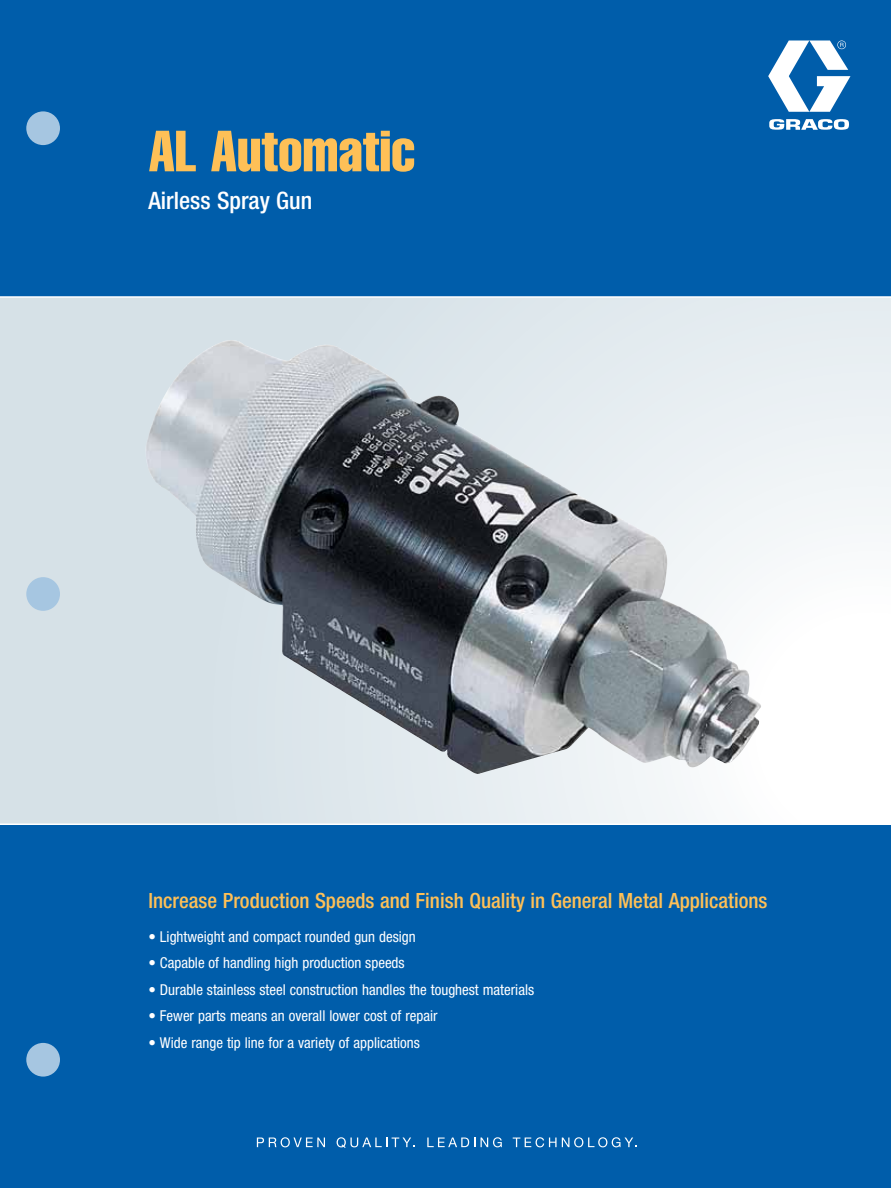
<style>
.page{position:relative;width:891px;height:1188px;background:#005daa}
.page>*{position:absolute;margin:0;border:0;box-sizing:border-box;transform-origin:0 0}
.t1{font:57px "Helvetica LT Std Comp";color:#fec057}
.t2{font:500 condensed 24px "Helvetica Neue LT Std";color:#fff}
.t3{font:500 condensed 21px "Helvetica Neue LT Std";color:#fec057}
.t4{font:condensed 15px "Helvetica Neue LT Std";color:#fff}
</style>
<div class="page">
<div style="left:0;top:297px;width:891px;height:528px;background:linear-gradient(to right,#cfdce3,#f6f8fa)"></div>
<img style="left:145px;top:336px;width:619px;height:442px">
<svg style="left:768px;top:41px;width:82px;height:89px"></svg>
<hr style="left:0;top:296px;width:891px;height:2px;background:#fff">
<svg style="left:257px;top:1137px;width:68px;height:10px"></svg>
<svg style="left:337px;top:1137px;width:78px;height:11px"></svg>
<svg style="left:427px;top:1138px;width:48px;height:9px"></svg>
<svg style="left:481px;top:1137px;width:21px;height:10px"></svg>
<svg style="left:513px;top:1137px;width:124px;height:10px"></svg>
<div style="left:26px;top:111px;width:34px;height:34px;background:#a6c6e1;border-radius:50%"></div>
<div style="left:26px;top:1043px;width:34px;height:34px;background:#a6c6e1;border-radius:50%"></div>
<div style="left:26px;top:577px;width:34px;height:34px;background:#a6c6e1;border-radius:50%"></div>
<hr style="left:0;top:824px;width:891px;height:1px;background:#fff">
<h1 class="t1" style="left:148px;top:115px;width:268px">AL Automatic</h1>
<h2 class="t2" style="left:148px;top:186px;width:165px">Airless Spray Gun</h2>
<h3 class="t3" style="left:148px;top:888px;width:621px">Increase Production Speeds and Finish Quality in General Metal Applications</h3>
<p class="t4" style="left:148px;top:928px;width:269px">• Lightweight and compact rounded gun design</p>
<p class="t4" style="left:148px;top:954px;width:258px">• Capable of handling high production speeds</p>
<p class="t4" style="left:148px;top:981px;width:387px">• Durable stainless steel construction handles the toughest materials</p>
<p class="t4" style="left:148px;top:1007px;width:291px">• Fewer parts means an overall lower cost of repair</p>
<p class="t4" style="left:148px;top:1034px;width:273px">• Wide range tip line for a variety of applications</p>
</div>
